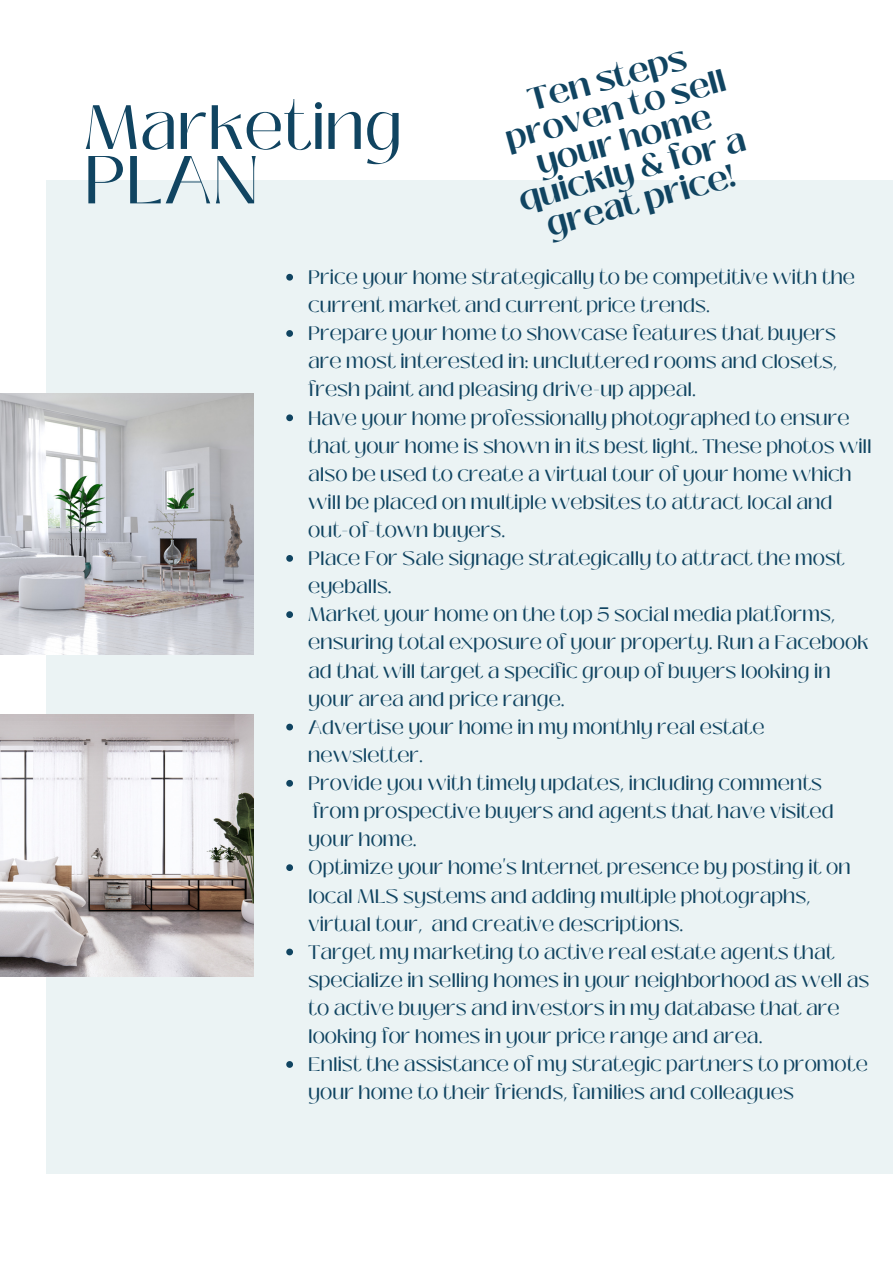
<style>
.page{position:relative;width:893px;height:1264px;background:#fff}
.page>*{position:absolute;margin:0;border:0;box-sizing:border-box;transform-origin:0 0}
.t1{font:67.5px "Black Mango";color:#104461}
.t2{font:62.25px "Black Mango";color:#104461}
.t3{font:700 31.5px/31.5px "Black Mango";color:#104461;text-align:center}
.t4{font:19.5px/28px "Black Mango";color:#104461}
</style>
<div class="page">
<div style="left:47px;top:180px;width:845px;height:993px;background:#ebf3f4"></div>
<img style="left:0;top:714px;width:254px;height:262px">
<img style="left:0;top:393px;width:253px;height:261px">
<svg style="left:286px;top:274px;width:7px;height:6px"></svg>
<svg style="left:286px;top:330px;width:7px;height:7px"></svg>
<svg style="left:286px;top:414px;width:7px;height:7px"></svg>
<svg style="left:286px;top:555px;width:7px;height:6px"></svg>
<svg style="left:286px;top:611px;width:7px;height:7px"></svg>
<svg style="left:286px;top:723px;width:7px;height:7px"></svg>
<svg style="left:286px;top:780px;width:7px;height:6px"></svg>
<svg style="left:286px;top:864px;width:7px;height:7px"></svg>
<svg style="left:286px;top:948px;width:7px;height:7px"></svg>
<svg style="left:286px;top:1061px;width:7px;height:6px"></svg>
<h3 class="t3" style="left:491px;top:94px;width:235px;rotate:-15deg">Ten steps proven to sell your home quickly &amp; for a</h3>
<h2 class="t2" style="left:84px;top:80px;width:320px">Marketing</h2>
<h1 class="t1" style="left:84px;top:129px;width:176px">PLAN</h1>
<h3 class="t3" style="left:543px;top:210px;width:195px;rotate:-15deg">great price!</h3>
<p class="t4" style="left:308px;top:263px;width:565px">Price your home strategically to be competitive with the current market and current price trends.<br>Prepare your home to showcase features that buyers are most interested in: uncluttered rooms and closets, fresh paint and pleasing drive-up appeal.<br>Have your home professionally photographed to ensure that your home is shown in its best light. These photos will also be used to create a virtual tour of your home which will be placed on multiple websites to attract local and out-of-town buyers.<br>Place For Sale signage strategically to attract the most eyeballs.<br>Market your home on the top 5 social media platforms, ensuring total exposure of your property. Run a Facebook ad that will target a specific group of buyers looking in your area and price range.<br>Advertise your home in my monthly real estate newsletter.<br>Provide you with timely updates, including comments from prospective buyers and agents that have visited your home.<br>Optimize your home's Internet presence by posting it on local MLS systems and adding multiple photographs, virtual tour, and creative descriptions.<br>Target my marketing to active real estate agents that specialize in selling homes in your neighborhood as well as to active buyers and investors in my database that are looking for homes in your price range and area.<br>Enlist the assistance of my strategic partners to promote your home to their friends, families and colleagues</p>
</div>
